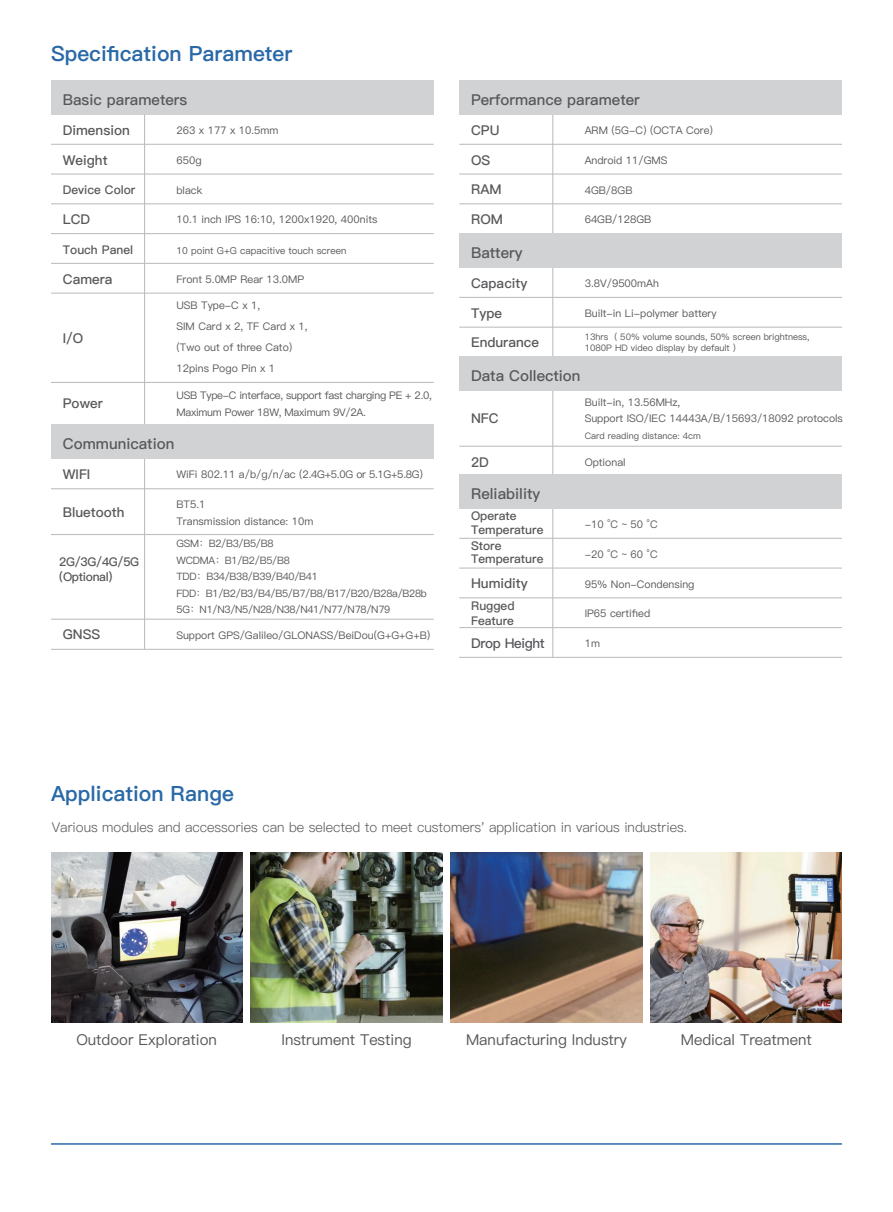
<style>
.page{position:relative;width:893px;height:1212px;background:#fff}
.page>*{position:absolute;margin:0;border:0;box-sizing:border-box;transform-origin:0 0}
.t1{font:21px "Ping Fang SC Heavy";color:#2969a7}
.t2{font:15px "Ping Fang SC Bold";color:#57585a}
.t3{font:15px "Ping Fang SC Medium";color:#57585a}
.t4{font:13.5px "Ping Fang SC Bold";color:#57585a}
.t5{font:13.5px "Ping Fang SC Regular";color:#57585a}
.t6{font:13.5px "Ping Fang SC Bold";letter-spacing:-.025em;color:#57585a}
.t7{font:12px/13.5px "Ping Fang SC Bold";color:#57585a}
.t8{font:12px/14.4px "Ping Fang SC Bold";letter-spacing:-.025em;color:#57585a}
.t9{font:10.5px/21px "Ping Fang SC Medium";color:#57585a}
.t10{font:10.5px/16.5px "Ping Fang SC Medium";letter-spacing:-.025em;color:#57585a}
.t11{font:10.2px/16.5px "Ping Fang SC Medium";letter-spacing:-.025em;color:#57585a}
.t12{font:9.6px "Ping Fang SC Medium";color:#57585a}
.t13{font:9px/10.8px "Ping Fang SC Medium";color:#57585a}
</style>
<div class="page">
<hr style="left:51px;top:1143px;width:791px;height:2px;background:#2969a7">
<div style="left:51px;top:80px;width:383px;height:35px;background:#d1d2d4"></div>
<hr style="left:51px;top:144px;width:383px;height:1px;background:#bcbdc0">
<hr style="left:51px;top:174px;width:383px;height:1px;background:#bcbdc0">
<hr style="left:51px;top:203px;width:383px;height:1px;background:#bcbdc0">
<hr style="left:51px;top:233px;width:383px;height:1px;background:#bcbdc0">
<hr style="left:51px;top:263px;width:383px;height:1px;background:#bcbdc0">
<hr style="left:144px;top:115px;width:1px;height:310px;background:#bcbdc0">
<hr style="left:552px;top:115px;width:1px;height:119px;background:#bcbdc0">
<hr style="left:552px;top:268px;width:1px;height:89px;background:#bcbdc0">
<hr style="left:552px;top:508px;width:1px;height:149px;background:#bcbdc0">
<hr style="left:552px;top:391px;width:1px;height:85px;background:#bcbdc0">
<div style="left:459px;top:357px;width:383px;height:34px;background:#d1d2d4"></div>
<hr style="left:459px;top:446px;width:383px;height:1px;background:#bcbdc0">
<hr style="left:51px;top:293px;width:383px;height:1px;background:#bcbdc0">
<hr style="left:51px;top:382px;width:383px;height:1px;background:#bcbdc0">
<div style="left:459px;top:80px;width:383px;height:35px;background:#d1d2d4"></div>
<hr style="left:459px;top:144px;width:383px;height:1px;background:#bcbdc0">
<hr style="left:459px;top:174px;width:383px;height:1px;background:#bcbdc0">
<hr style="left:459px;top:203px;width:383px;height:1px;background:#bcbdc0">
<hr style="left:144px;top:459px;width:1px;height:190px;background:#bcbdc0">
<hr style="left:51px;top:619px;width:383px;height:1px;background:#bcbdc0">
<hr style="left:51px;top:649px;width:383px;height:1px;background:#bcbdc0">
<div style="left:51px;top:425px;width:383px;height:34px;background:#d1d2d4"></div>
<hr style="left:51px;top:488px;width:383px;height:1px;background:#bcbdc0">
<hr style="left:51px;top:534px;width:383px;height:1px;background:#bcbdc0">
<div style="left:459px;top:474px;width:383px;height:34px;background:#d1d2d4"></div>
<hr style="left:459px;top:538px;width:383px;height:1px;background:#bcbdc0">
<hr style="left:459px;top:567px;width:383px;height:2px;background:#bcbdc0">
<hr style="left:459px;top:597px;width:383px;height:1px;background:#bcbdc0">
<hr style="left:459px;top:627px;width:383px;height:1px;background:#bcbdc0">
<hr style="left:459px;top:657px;width:383px;height:1px;background:#bcbdc0">
<div style="left:459px;top:234px;width:383px;height:34px;background:#d1d2d4"></div>
<hr style="left:459px;top:297px;width:383px;height:1px;background:#bcbdc0">
<hr style="left:459px;top:327px;width:383px;height:1px;background:#bcbdc0">
<img style="left:51px;top:852px;width:191px;height:170px">
<img style="left:251px;top:852px;width:191px;height:170px">
<img style="left:651px;top:852px;width:191px;height:170px">
<img style="left:451px;top:852px;width:191px;height:170px">
<h1 class="t1" style="left:51px;top:41px;width:243px">Specification Parameter</h1>
<h2 class="t2" style="left:63px;top:90px;width:126px">Basic parameters</h2>
<p class="t4" style="left:63px;top:122px;width:69px">Dimension</p>
<p class="t4" style="left:63px;top:152px;width:46px">Weight</p>
<p class="t7" style="left:63px;top:184px;width:74px">Device Color</p>
<p class="t4" style="left:63px;top:211px;width:29px">LCD</p>
<p class="t7" style="left:63px;top:243px;width:72px">Touch Panel</p>
<p class="t4" style="left:63px;top:271px;width:51px">Camera</p>
<p class="t9" style="left:176px;top:120px;width:104px">263 x 177 x 10.5mm</p>
<p class="t9" style="left:176px;top:150px;width:27px">650g</p>
<p class="t9" style="left:176px;top:179px;width:27px">black</p>
<p class="t9" style="left:176px;top:209px;width:202px">10.1 inch IPS 16:10, 1200x1920, 400nits</p>
<p class="t12" style="left:176px;top:244px;width:171px">10 point G+G capacitive touch screen</p>
<p class="t9" style="left:176px;top:269px;width:129px">Front 5.0MP Rear 13.0MP</p>
<p class="t4" style="left:63px;top:330px;width:22px">I/O</p>
<p class="t4" style="left:63px;top:395px;width:41px">Power</p>
<p class="t9" style="left:176px;top:295px;width:133px">USB Type-C x 1,<br>SIM Card x 2, TF Card x 1, (Two out of three Cato)<br>12pins Pogo Pin x 1</p>
<p class="t10" style="left:176px;top:387px;width:257px">USB Type-C interface, support fast charging PE + 2.0,<br>Maximum Power 18W, Maximum 9V/2A.</p>
<h2 class="t2" style="left:63px;top:435px;width:113px">Communication</h2>
<p class="t4" style="left:63px;top:466px;width:29px">WIFI</p>
<p class="t4" style="left:63px;top:504px;width:63px">Bluetooth</p>
<p class="t8" style="left:59px;top:555px;width:81px">2G/3G/4G/5G (Optional)</p>
<p class="t9" style="left:176px;top:464px;width:248px">WiFi 802.11 a/b/g/n/ac (2.4G+5.0G or 5.1G+5.8G)</p>
<p class="t9" style="left:176px;top:496px;width:138px;line-height:16.5px">BT5.1<br>Transmission distance: 10m</p>
<p class="t11" style="left:176px;top:535px;width:252px">GSM：B2/B3/B5/B8<br>WCDMA：B1/B2/B5/B8<br>TDD：B34/B38/B39/B40/B41<br>FDD：B1/B2/B3/B4/B5/B7/B8/B17/B20/B28a/B28b<br>5G：N1/N3/N5/N28/N38/N41/N77/N78/N79</p>
<p class="t4" style="left:63px;top:626px;width:39px">GNSS</p>
<p class="t9" style="left:176px;top:624px;width:255px">Support GPS/Galileo/GLONASS/BeiDou(G+G+G+B)</p>
<h2 class="t2" style="left:471px;top:90px;width:170px">Performance parameter</h2>
<p class="t4" style="left:471px;top:122px;width:30px">CPU</p>
<p class="t4" style="left:471px;top:152px;width:21px">OS</p>
<p class="t4" style="left:471px;top:181px;width:32px">RAM</p>
<p class="t4" style="left:471px;top:211px;width:33px">ROM</p>
<p class="t9" style="left:585px;top:120px;width:130px">ARM (5G-C) (OCTA Core)</p>
<p class="t9" style="left:585px;top:150px;width:84px">Android 11/GMS</p>
<p class="t9" style="left:585px;top:179px;width:49px">4GB/8GB</p>
<p class="t9" style="left:585px;top:209px;width:68px">64GB/128GB</p>
<h2 class="t2" style="left:471px;top:243px;width:53px">Battery</h2>
<p class="t4" style="left:471px;top:275px;width:58px">Capacity</p>
<p class="t4" style="left:471px;top:305px;width:33px">Type</p>
<p class="t4" style="left:471px;top:335px;width:69px">Endurance</p>
<p class="t9" style="left:585px;top:273px;width:76px">3.8V/9500mAh</p>
<p class="t9" style="left:585px;top:303px;width:133px">Built-in Li-polymer battery</p>
<p class="t13" style="left:585px;top:332px;width:226px">13hrs ( 50% volume sounds, 50% screen brightness,<br>1080P HD video display by default )</p>
<h2 class="t2" style="left:471px;top:367px;width:111px">Data Collection</h2>
<p class="t4" style="left:471px;top:410px;width:29px">NFC</p>
<p class="t4" style="left:471px;top:454px;width:19px">2D</p>
<p class="t9" style="left:585px;top:394px;width:260px;line-height:16.5px">Built-in, 13.56MHz,<br>Support ISO/IEC 14443A/B/15693/18092 protocols</p>
<p class="t13" style="left:585px;top:430px;width:118px">Card reading distance: 4cm</p>
<p class="t9" style="left:585px;top:452px;width:42px">Optional</p>
<h2 class="t2" style="left:471px;top:484px;width:71px">Reliability</h2>
<p class="t7" style="left:471px;top:509px;width:74px">Operate<br>Temperature</p>
<p class="t7" style="left:471px;top:539px;width:74px">Store<br>Temperature</p>
<p class="t4" style="left:471px;top:575px;width:58px">Humidity</p>
<p class="t7" style="left:471px;top:599px;width:45px;line-height:14.4px">Rugged<br>Feature</p>
<p class="t6" style="left:471px;top:635px;width:75px">Drop Height</p>
<p class="t9" style="left:585px;top:633px;width:17px">1m</p>
<p class="t9" style="left:585px;top:514px;width:75px">-10 °C ~ 50 °C</p>
<p class="t9" style="left:585px;top:544px;width:75px">-20 °C ~ 60 °C</p>
<p class="t9" style="left:585px;top:573px;width:111px">95% Non-Condensing</p>
<p class="t9" style="left:585px;top:603px;width:67px">IP65 certified</p>
<h1 class="t1" style="left:51px;top:780px;width:185px">Application Range</h1>
<p class="t5" style="left:52px;top:819px;width:637px">Various modules and accessories can be selected to meet customers' application in various industries.</p>
<h2 class="t3" style="left:76px;top:1031px;width:142px">Outdoor Exploration</h2>
<h2 class="t3" style="left:281px;top:1031px;width:132px">Instrument Testing</h2>
<h2 class="t3" style="left:466px;top:1031px;width:162px">Manufacturing Industry</h2>
<h2 class="t3" style="left:681px;top:1031px;width:132px">Medical Treatment</h2>
</div>
